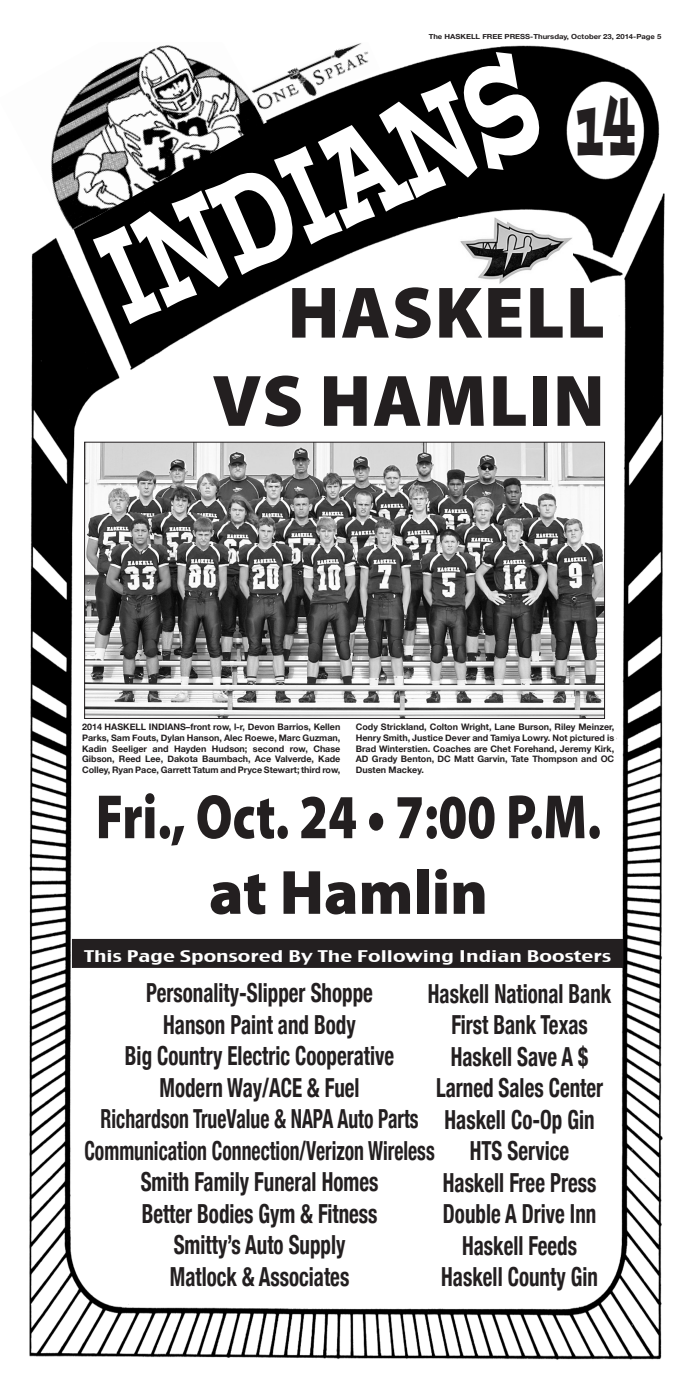
<style>
.page{position:relative;width:693px;height:1386px;background:#fff}
.page>*{position:absolute;margin:0;border:0;box-sizing:border-box;transform-origin:0 0}
.t1{font:131.25px "Postino Std";color:#fff;scale:.55 1}
.t2{font:87.5px "Postino Std";color:#231f20;scale:.5 1}
.t3{font:900 73.5px/88.2px "Myriad Pro";letter-spacing:.02em;color:#231f20;text-align:right}
.t4{font:900 63px/75.6px "Myriad Pro";color:#231f20;text-align:center;scale:.8 1}
.t5{font:700 condensed 26.25px/31.5px "Helvetica Neue";color:#231f20;text-align:center;scale:.8 1}
.t6{font:15.75px "Charcoal CY";color:#fff;scale:1.25 1}
.t7{font:700 8.92px/10.8px "Helvetica Neue";color:#231f20;text-align:justify}
.t8{font:700 7px "Helvetica Neue";color:#231f20;scale:1.1 1}
</style>
<div class="page">
<img style="left:29px;top:45px;width:636px;height:1315px">
<img style="left:29px;top:45px;width:238px;height:186px">
<div style="left:72px;top:939px;width:551px;height:28px;background:#231f20"></div>
<div style="left:72px;top:939px;width:551px;height:29px;border:1px solid #231f20"></div>
<img style="left:86px;top:444px;width:517px;height:273px">
<div style="left:84px;top:442px;width:521px;height:277px;border:1px solid #231f20"></div>
<img style="left:458px;top:218px;width:115px;height:66px">
<img style="left:250px;top:43px;width:130px;height:77px">
<p class="t8" style="left:429px;top:31px;width:213px">The HASKELL FREE PRESS‑Thursday, October 23, 2014‑Page 5</p>
<p class="t1" style="left:73px;top:204px;width:843px;rotate:-24deg">INDIANS</p>
<p class="t2" style="left:576px;top:66px;width:121px">14</p>
<p class="t3" style="left:212px;top:269px;width:394px">HASKELL<br>VS HAMLIN</p>
<p class="t7" style="left:82px;top:722px;width:260px">2014 HASKELL INDIANS–front row, l-r, Devon Barrios, Kellen Parks, Sam Fouts, Dylan Hanson, Alec Roewe, Marc Guzman, Kadin Seeliger and Hayden Hudson; second row, Chase Gibson, Reed Lee, Dakota Baumbach, Ace Valverde, Kade Colley, Ryan Pace, Garrett Tatum and Pryce Stewart; third row,</p>
<p class="t7" style="left:356px;top:722px;width:260px">Cody Strickland, Colton Wright, Lane Burson, Riley Meinzer, Henry Smith, Justice Dever and Tamiya Lowry. Not pictured is Brad Winterstien. Coaches are Chet Forehand, Jeremy Kirk, AD Grady Benton, DC Matt Garvin, Tate Thompson and OC Dusten Mackey.</p>
<p class="t4" style="left:96px;top:780px;width:633px">Fri., Oct. 24 • 7:00 P.M. at Hamlin</p>
<p class="t6" style="left:84px;top:946px;width:423px">This Page Sponsored By The Following Indian Boosters</p>
<p class="t5" style="left:428px;top:976px;width:231px">Haskell National Bank<br>First Bank Texas<br>Haskell Save A $<br>Larned Sales Center<br>Haskell Co-Op Gin<br>HTS Service<br>Haskell Free Press<br>Double A Drive Inn<br>Haskell Feeds<br>Haskell County Gin</p>
<p class="t5" style="left:84px;top:975px;width:439px">Personality-Slipper Shoppe<br>Hanson Paint and Body<br>Big Country Electric Cooperative<br>Modern Way/ACE &amp; Fuel<br>Richardson TrueValue &amp; NAPA Auto Parts<br>Communication Connection/Verizon Wireless<br>Smith Family Funeral Homes<br>Better Bodies Gym &amp; Fitness<br>Smitty’s Auto Supply<br>Matlock &amp; Associates</p>
</div>
